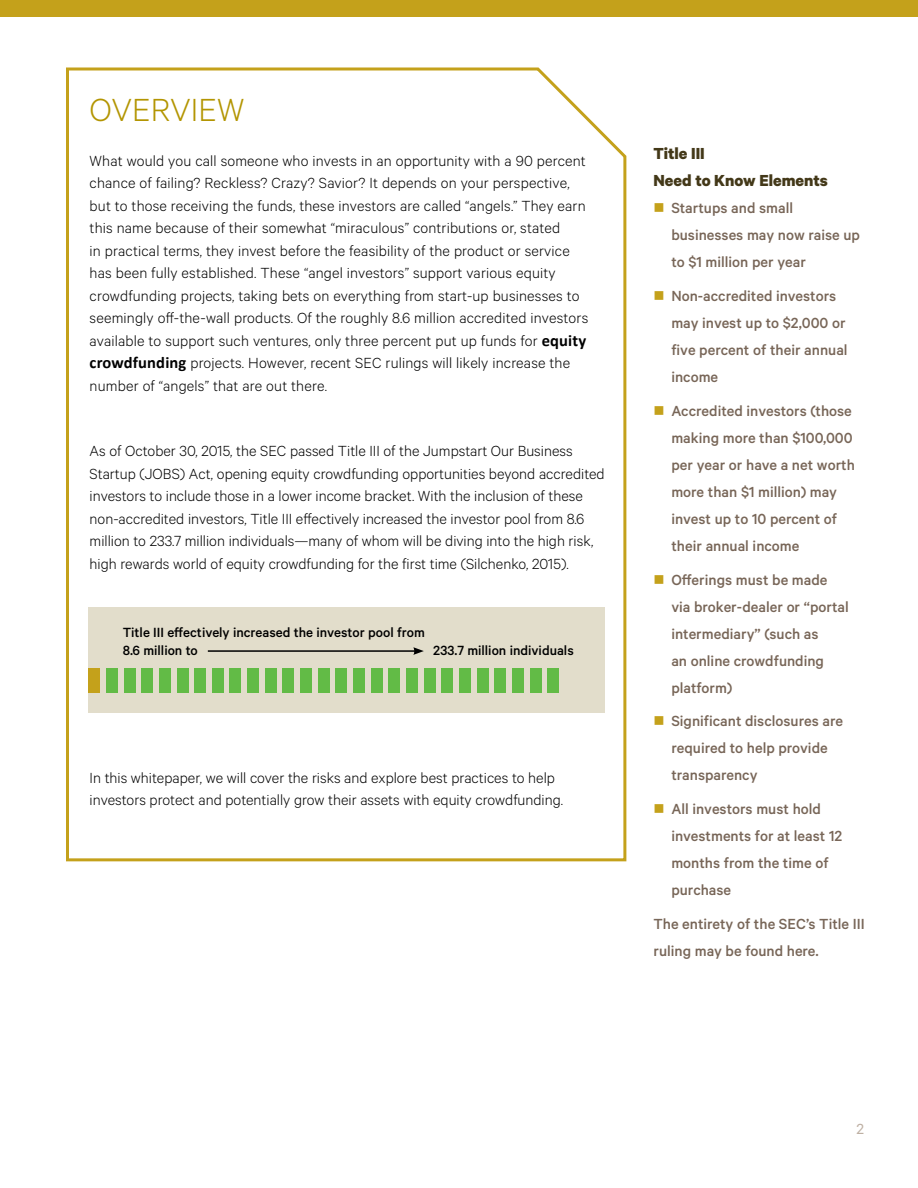
<style>
.page{position:relative;width:918px;height:1188px;background:#fff}
.page>*{position:absolute;margin:0;border:0;box-sizing:border-box;transform-origin:0 0}
.t1{font:300 36px "Calibre";color:#b39502}
.t2{font:700 18px/27px "Calibre";color:#433818}
.t3{font:300 16.5px/22.5px "Calibre";letter-spacing:.005em;color:#000}
.t4{font:500 16.5px/27px "Calibre";color:#786658}
.t5{font:16.5px "Calibre";color:#beb0a3}
.t6{font:500 15px/18px "Calibre";color:#000}
.s1{font-family:"Calibri";font-weight:700}
.s2{color:#c4a11b}
</style>
<div class="page">
<div style="left:0;top:0;width:918px;height:17px;background:#c4a11b"></div>
<svg style="left:66px;top:67px;width:561px;height:795px"></svg>
<div style="left:88px;top:608px;width:517px;height:105px;background:#e2ddcb"></div>
<div style="left:530px;top:668px;width:12px;height:25px;background:#62bb46"></div>
<div style="left:547px;top:668px;width:12px;height:25px;background:#62bb46"></div>
<div style="left:512px;top:668px;width:12px;height:25px;background:#62bb46"></div>
<div style="left:494px;top:668px;width:12px;height:25px;background:#62bb46"></div>
<div style="left:477px;top:668px;width:12px;height:25px;background:#62bb46"></div>
<div style="left:459px;top:668px;width:12px;height:25px;background:#62bb46"></div>
<div style="left:441px;top:668px;width:12px;height:25px;background:#62bb46"></div>
<div style="left:424px;top:668px;width:12px;height:25px;background:#62bb46"></div>
<div style="left:406px;top:668px;width:12px;height:25px;background:#62bb46"></div>
<div style="left:388px;top:668px;width:12px;height:25px;background:#62bb46"></div>
<div style="left:371px;top:668px;width:12px;height:25px;background:#62bb46"></div>
<div style="left:353px;top:668px;width:12px;height:25px;background:#62bb46"></div>
<div style="left:335px;top:668px;width:12px;height:25px;background:#62bb46"></div>
<div style="left:318px;top:668px;width:12px;height:25px;background:#62bb46"></div>
<div style="left:300px;top:668px;width:12px;height:25px;background:#62bb46"></div>
<div style="left:283px;top:668px;width:11px;height:25px;background:#62bb46"></div>
<div style="left:265px;top:668px;width:12px;height:25px;background:#62bb46"></div>
<div style="left:247px;top:668px;width:12px;height:25px;background:#62bb46"></div>
<div style="left:230px;top:668px;width:11px;height:25px;background:#62bb46"></div>
<div style="left:212px;top:668px;width:12px;height:25px;background:#62bb46"></div>
<div style="left:194px;top:668px;width:12px;height:25px;background:#62bb46"></div>
<div style="left:177px;top:668px;width:11px;height:25px;background:#62bb46"></div>
<div style="left:159px;top:668px;width:12px;height:25px;background:#62bb46"></div>
<div style="left:141px;top:668px;width:12px;height:25px;background:#62bb46"></div>
<div style="left:124px;top:668px;width:12px;height:25px;background:#62bb46"></div>
<div style="left:106px;top:668px;width:12px;height:25px;background:#62bb46"></div>
<hr style="left:208px;top:650px;width:208px;height:2px;background:#000">
<svg style="left:413px;top:647px;width:11px;height:8px"></svg>
<div style="left:88px;top:668px;width:12px;height:25px;background:#c4a11b"></div>
<h1 class="t1" style="left:90px;top:89px;width:156px">OVERVIEW</h1>
<p class="t3" style="left:90px;top:149px;width:500px">What would you call someone who invests in an opportunity with a 90 percent chance of failing? Reckless? Crazy? Savior? It depends on your perspective, but to those receiving the funds, these investors are called “angels.” They earn this name because of their somewhat “miraculous” contributions or, stated<br>in practical terms, they invest before the feasibility of the product or service has been fully established. These “angel investors” support various equity crowdfunding projects, taking bets on everything from start-up businesses to seemingly off-the-wall products. Of the roughly 8.6 million accredited investors available to support such ventures, only three percent put up funds for <span class="s1">equity crowdfunding</span> projects. However, recent SEC rulings will likely increase the number of “angels” that are out there.</p>
<p class="t3" style="left:90px;top:439px;width:517px">As of October 30, 2015, the SEC passed Title III of the Jumpstart Our Business Startup (JOBS) Act, opening equity crowdfunding opportunities beyond accredited investors to include those in a lower income bracket. With the inclusion of these non-accredited investors, Title III effectively increased the investor pool from 8.6 million to 233.7 million individuals—many of whom will be diving into the high risk, high rewards world of equity crowdfunding for the first time (Silchenko, 2015).</p>
<p class="t6" style="left:123px;top:623px;width:304px">Title III effectively increased the investor pool from<br>8.6 million to</p>
<p class="t6" style="left:433px;top:641px;width:142px">233.7 million individuals</p>
<p class="t3" style="left:90px;top:765px;width:475px">In this whitepaper, we will cover the risks and explore best practices to help investors protect and potentially grow their assets with equity crowdfunding.</p>
<p class="t2" style="left:653px;top:140px;width:176px">Title III<br>Need to Know Elements</p>
<p class="t4" style="left:671px;top:194px;width:190px;text-indent:-18px"><span class="s2">■</span> Startups and small businesses may now raise up to $1 million per year</p>
<p class="t4" style="left:671px;top:282px;width:178px;text-indent:-18px"><span class="s2">■</span> Non-accredited investors may invest up to $2,000 or five percent of their annual income</p>
<p class="t4" style="left:671px;top:397px;width:185px;text-indent:-18px"><span class="s2">■</span> Accredited investors (those making more than $100,000 per year or have a net worth more than $1 million) may invest up to 10 percent of their annual income</p>
<p class="t4" style="left:671px;top:566px;width:179px;text-indent:-18px"><span class="s2">■</span> Offerings must be made via broker-dealer or “portal intermediary” (such as<br>an online crowdfunding platform)</p>
<p class="t4" style="left:671px;top:707px;width:173px;text-indent:-18px"><span class="s2">■</span> Significant disclosures are required to help provide transparency</p>
<p class="t4" style="left:671px;top:795px;width:172px;text-indent:-18px"><span class="s2">■</span> All investors must hold investments for at least 12 months from the time of purchase</p>
<p class="t4" style="left:653px;top:910px;width:213px">The entirety of the SEC’s Title III ruling may be found here.</p>
<p class="t5" style="left:856px;top:1119px;width:9px">2</p>
</div>
